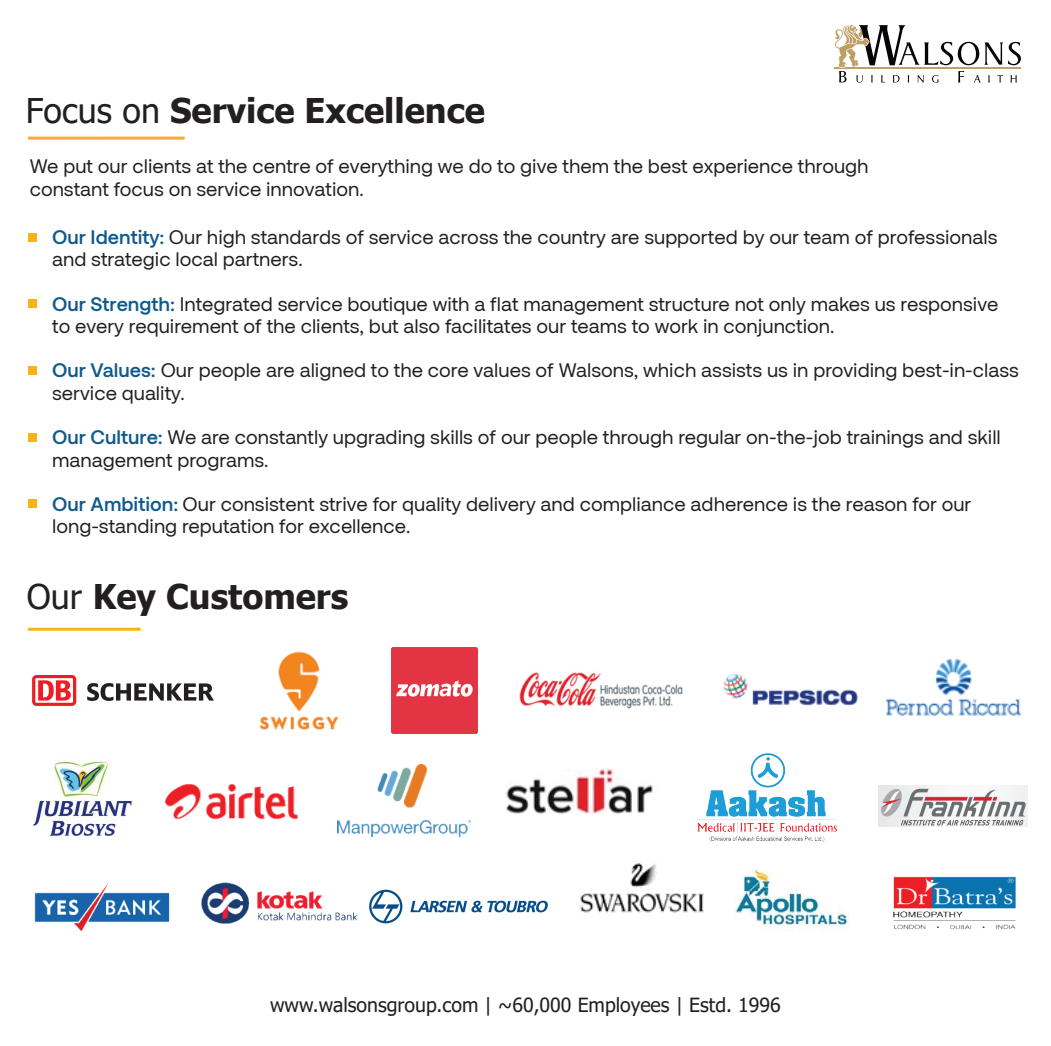
<style>
.page{position:relative;width:1051px;height:1046px;background:#fff}
.page>*{position:absolute;margin:0;border:0;box-sizing:border-box;transform-origin:0 0}
.t1{font:700 34.05px "Tahoma";color:#231f20}
.t2{font:19.5px/22.2px "Securitas Pro Office";color:#231f20}
.t3{font:19.5px "Tahoma";color:#231f20}
.s1{font-weight:400}
.s2{font-weight:700;color:#0f5a8d}
</style>
<div class="page">
<img style="left:391px;top:648px;width:86px;height:85px">
<img style="left:33px;top:760px;width:100px;height:76px">
<img style="left:369px;top:889px;width:179px;height:35px">
<hr style="left:28px;top:627px;width:112px;height:3px;background:#f9b317">
<img style="left:259px;top:651px;width:80px;height:79px">
<img style="left:519px;top:672px;width:164px;height:37px">
<img style="left:723px;top:674px;width:134px;height:31px">
<img style="left:886px;top:659px;width:136px;height:57px">
<img style="left:165px;top:784px;width:134px;height:35px">
<img style="left:337px;top:764px;width:134px;height:73px">
<img style="left:506px;top:769px;width:147px;height:45px">
<img style="left:34px;top:883px;width:136px;height:49px">
<img style="left:201px;top:882px;width:157px;height:42px">
<img style="left:580px;top:863px;width:124px;height:50px">
<img style="left:735px;top:869px;width:114px;height:58px">
<img style="left:893px;top:876px;width:122px;height:54px">
<svg style="left:834px;top:25px;width:186px;height:58px"></svg>
<hr style="left:28px;top:137px;width:156px;height:3px;background:#f9ac31">
<div style="left:28px;top:233px;width:9px;height:9px;background:#f9b317"></div>
<div style="left:28px;top:299px;width:9px;height:9px;background:#f9b317"></div>
<div style="left:28px;top:366px;width:9px;height:9px;background:#f9b317"></div>
<div style="left:28px;top:433px;width:9px;height:9px;background:#f9b317"></div>
<div style="left:28px;top:499px;width:9px;height:9px;background:#f9b317"></div>
<img style="left:32px;top:675px;width:181px;height:30px">
<img style="left:697px;top:753px;width:138px;height:89px">
<img style="left:878px;top:785px;width:148px;height:41px">
<h1 class="t1" style="left:26px;top:87px;width:460px"><span class="s1">Focus on</span> Service Excellence</h1>
<p class="t2" style="left:30px;top:155px;width:840px">We put our clients at the centre of everything we do to give them the best experience through constant focus on service innovation.</p>
<p class="t2" style="left:52px;top:226px;width:946px"><span class="s2">Our Identity:</span> Our high standards of service across the country are supported by our team of professionals and strategic local partners.</p>
<p class="t2" style="left:52px;top:292px;width:947px"><span class="s2">Our Strength:</span> Integrated service boutique with a flat management structure not only makes us responsive to every requirement of the clients, but also facilitates our teams to work in conjunction.</p>
<p class="t2" style="left:52px;top:359px;width:967px"><span class="s2">Our Values:</span> Our people are aligned to the core values of Walsons, which assists us in providing best-in-class service quality.</p>
<p class="t2" style="left:52px;top:426px;width:949px"><span class="s2">Our Culture:</span> We are constantly upgrading skills of our people through regular on-the-job trainings and skill management programs.</p>
<p class="t2" style="left:52px;top:493px;width:920px"><span class="s2">Our Ambition:</span> Our consistent strive for quality delivery and compliance adherence is the reason for our long-standing reputation for excellence.</p>
<h1 class="t1" style="left:27px;top:573px;width:323px"><span class="s1">Our</span> Key Customers</h1>
<p class="t3" style="left:270px;top:992px;width:512px">www.walsonsgroup.com | ~60,000 Employees | Estd. 1996</p>
</div>
